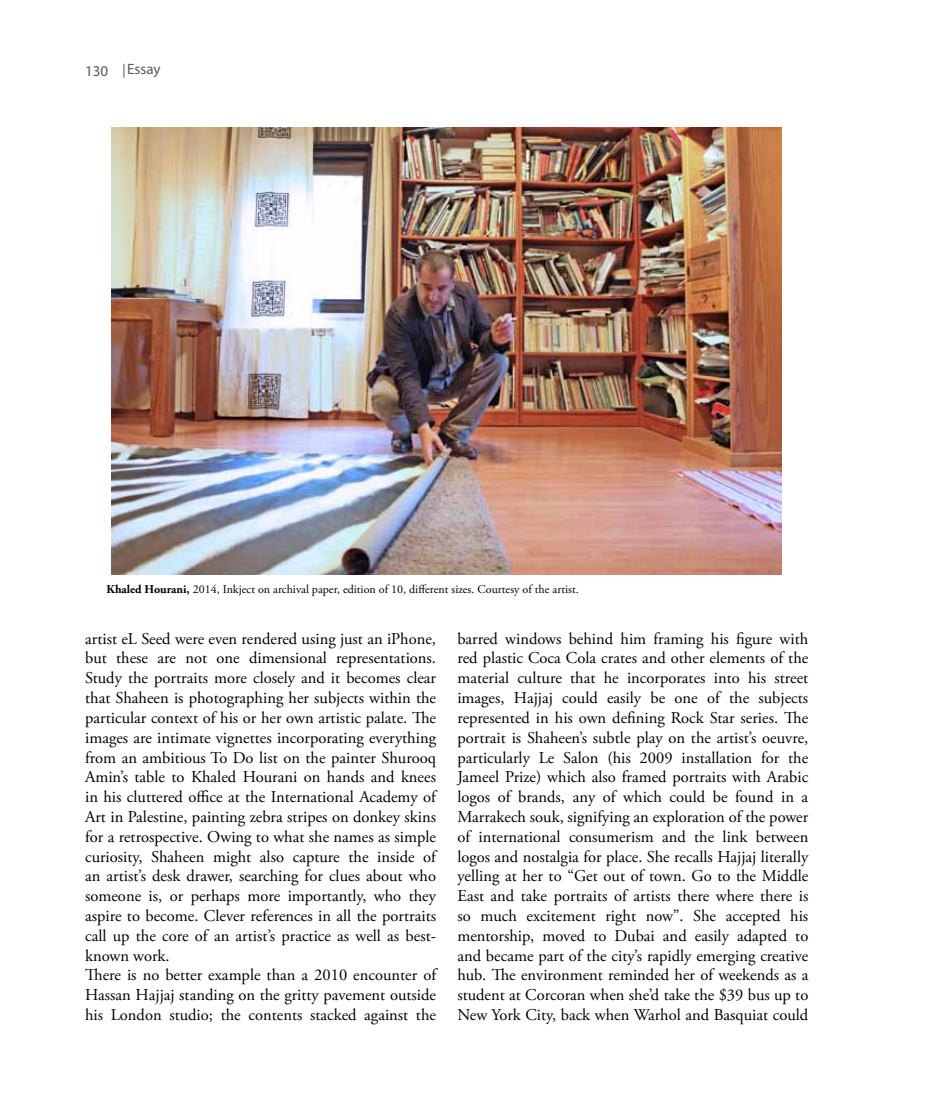
<style>
.page{position:relative;width:936px;height:1106px;background:#fff}
.page>*{position:absolute;margin:0;border:0;box-sizing:border-box;transform-origin:0 0}
.t1{font:16.5px/19.8px "Adobe Garamond Pro";color:#000}
.t2{font:15px "Myriad Pro";color:#58595b}
.t3{font:12px "Adobe Garamond Pro";color:#000}
.s1{font-weight:700}
</style>
<div class="page">
<svg style="left:124px;top:64px;width:1px;height:14px"></svg>
<img style="left:111px;top:128px;width:670px;height:446px">
<p class="t2" style="left:85px;top:62px;width:25px">130</p>
<p class="t2" style="left:127px;top:59px;width:35px">Essay</p>
<p class="t3" style="left:106px;top:581px;width:474px"><span class="s1">Khaled Hourani,</span> 2014, Inkject on archival paper, edition of 10, different sizes. Courtesy of the artist.</p>
<p class="t1" style="left:85px;top:629px;width:352px">artist eL Seed were even rendered using just an iPhone, but these are not one dimensional representations.<br>Study the portraits more closely and it becomes clear that Shaheen is photographing her subjects within the particular context of his or her own artistic palate. The images are intimate vignettes incorporating everything from an ambitious To Do list on the painter Shurooq Amin’s table to Khaled Hourani on hands and knees in his cluttered office at the International Academy of Art in Palestine, painting zebra stripes on donkey skins for a retrospective. Owing to what she names as simple curiosity, Shaheen might also capture the inside of an artist’s desk drawer, searching for clues about who someone is, or perhaps more importantly, who they aspire to become. Clever references in all the portraits call up the core of an artist’s practice as well as best&shy;known work.<br>There is no better example than a 2010 encounter of Hassan Hajjaj standing on the gritty pavement outside his London studio; the contents stacked against the</p>
<p class="t1" style="left:457px;top:629px;width:352px;text-align:justify">barred windows behind him framing his figure with red plastic Coca Cola crates and other elements of the material culture that he incorporates into his street images, Hajjaj could easily be one of the subjects represented in his own defining Rock Star series. The portrait is Shaheen’s subtle play on the artist’s oeuvre, particularly Le Salon (his 2009 installation for the Jameel Prize) which also framed portraits with Arabic logos of brands, any of which could be found in a Marrakech souk, signifying an exploration of the power of international consumerism and the link between logos and nostalgia for place. She recalls Hajjaj literally yelling at her to “Get out of town. Go to the Middle East and take portraits of artists there where there is so much excitement right now”. She accepted his mentorship, moved to Dubai and easily adapted to and became part of the city’s rapidly emerging creative hub. The environment reminded her of weekends as a student at Corcoran when she’d take the $39 bus up to New York City, back when Warhol and Basquiat could</p>
</div>
